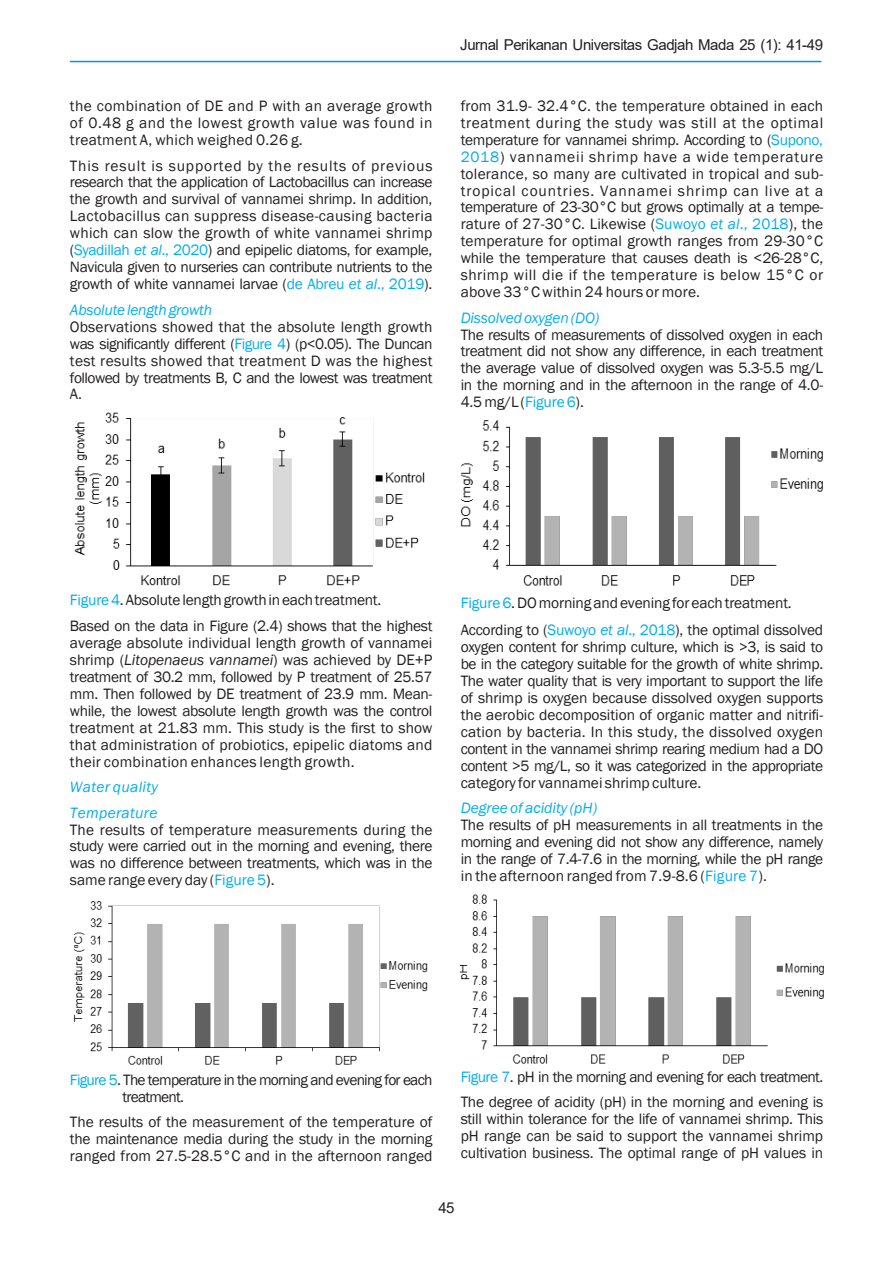
<style>
.page{position:relative;width:893px;height:1263px;background:#fff}
.page>*{position:absolute;margin:0;border:0;box-sizing:border-box;transform-origin:0 0}
.Isi{font:15.45px/17px "Franklin Gothic";letter-spacing:-.005em;color:#231f20;text-align:justify}
.Isi-2{font:15.45px/16.8px "Franklin Gothic";letter-spacing:-.025em;color:#231f20}
.Isi-3{font:15.45px/17px "Franklin Gothic";letter-spacing:-.035em;color:#231f20}
.Isi-4{font:15.45px/17px "Franklin Gothic";letter-spacing:-.03em;color:#231f20}
.Isi-5{font:15.45px "Franklin Gothic";letter-spacing:.02em;color:#231f20}
.Isi-6{font:15.45px "Franklin Gothic";letter-spacing:-.05em;color:#231f20}
.Isi-7{font:italic 15.45px "Franklin Gothic";color:#00aeef}
.Isi-8{font:15.45px "Franklin Gothic";letter-spacing:-.04em;color:#231f20}
.Isi-9{font:15.45px "Franklin Gothic";letter-spacing:.055em;color:#231f20}
.Isi-10{font:15.45px "Franklin Gothic";letter-spacing:.06em;color:#231f20}
.Isi-11{font:15.45px "Franklin Gothic";letter-spacing:.035em;color:#231f20}
.Isi-12{font:15.45px "Franklin Gothic";letter-spacing:.025em;color:#231f20}
.Isi-13{font:15.45px "Franklin Gothic";letter-spacing:.04em;color:#231f20}
.Isi-14{font:italic 15.45px "Franklin Gothic";letter-spacing:.02em;color:#00aeef}
.t1{font:15px "Arial";letter-spacing:-.03em;color:#231f20}
.s1{color:#00aeef}
.s2{font-style:italic;color:#00aeef}
.s3{font-style:italic}
</style>
<div class="page">
<img style="left:75px;top:412px;width:350px;height:174px">
<img style="left:74px;top:901px;width:354px;height:164px">
<img style="left:461px;top:420px;width:362px;height:166px">
<img style="left:460px;top:894px;width:364px;height:170px">
<hr style="left:70px;top:61px;width:751px;height:1px;background:#0097db">
<p class="Isi-12" style="left:70px;top:96px;width:364px">the combination of DE and P with an average growth</p>
<p class="Isi-13" style="left:70px;top:113px;width:364px">of 0.48 g and the lowest growth value was found in</p>
<p class="Isi-5" style="left:70px;top:130px;width:234px">treatment A, which weighed 0.26 g.</p>
<p class="Isi-9" style="left:70px;top:156px;width:364px">This result is supported by the results of previous</p>
<p class="Isi" style="left:70px;top:174px;width:364px">research that the application of Lactobacillus can increase the growth and survival of vannamei shrimp. In addition, Lactobacillus can suppress disease-causing bacteria</p>
<p class="Isi" style="left:70px;top:225px;width:364px">which can slow the growth of white vannamei shrimp (<span class="s1">Syadillah</span> <span class="s2">et al</span><span class="s1">., 2020</span>) and epipelic diatoms, for example, Navicula given to nurseries can contribute nutrients to the growth of white vannamei larvae (<span class="s1">de Abreu</span> <span class="s2">et al</span><span class="s1">., 2019</span>).</p>
<p class="Isi-7" style="left:70px;top:300px;width:144px">Absolute length growth</p>
<p class="Isi" style="left:70px;top:318px;width:364px">Observations showed that the absolute length growth</p>
<p class="Isi-3" style="left:70px;top:335px;width:364px">was significantly different (<span class="s1">Figure 4</span>) (p&lt;0.05). The Duncan</p>
<p class="Isi-3" style="left:70px;top:352px;width:364px">test results showed that treatment D was the highest followed by treatments B, C and the lowest was treatment</p>
<p class="Isi" style="left:70px;top:386px;width:13px">A.</p>
<p class="t1" style="left:460px;top:35px;width:364px">Jurnal Perikanan Universitas Gadjah Mada 25 (1): 41-49</p>
<p class="Isi" style="left:461px;top:97px;width:364px">from 31.9- 32.4°C. the temperature obtained in each</p>
<p class="Isi" style="left:461px;top:114px;width:364px">treatment during the study was still at the optimal temperature for vannamei shrimp. According to (<span class="s1">Supono, 2018</span>) vannameii shrimp have a wide temperature tolerance, so many are cultivated in tropical and sub-</p>
<p class="Isi-10" style="left:461px;top:181px;width:364px">tropical countries. Vannamei shrimp can live at a</p>
<p class="Isi" style="left:461px;top:199px;width:364px">temperature of 23-30°C but grows optimally at a tempe&shy;rature of 27-30°C. Likewise (<span class="s1">Suwoyo</span> <span class="s2">et al</span><span class="s1">., 2018</span>), the temperature for optimal growth ranges from 29-30°C</p>
<p class="Isi" style="left:461px;top:250px;width:364px">while the temperature that causes death is &lt;26-28°C,</p>
<p class="Isi-11" style="left:461px;top:266px;width:364px">shrimp will die if the temperature is below 15°C or</p>
<p class="Isi" style="left:461px;top:284px;width:241px">above 33°C within 24 hours or more.</p>
<p class="Isi-7" style="left:461px;top:308px;width:140px">Dissolved oxygen (DO)</p>
<p class="Isi-2" style="left:461px;top:326px;width:364px">The results of measurements of dissolved oxygen in each treatment did not show any difference, in each treatment</p>
<p class="Isi" style="left:461px;top:360px;width:364px">the average value of dissolved oxygen was 5.3-5.5 mg/L in the morning and in the afternoon in the range of 4.0-</p>
<p class="Isi" style="left:461px;top:393px;width:125px">4.5 mg/L (<span class="s1">Figure 6</span>).</p>
<p class="Isi" style="left:70px;top:592px;width:313px"><span class="s1">Figure 4</span>. Absolute length growth in each treatment.</p>
<p class="Isi" style="left:70px;top:618px;width:364px">Based on the data in Figure (2.4) shows that the highest average absolute individual length growth of vannamei shrimp (<span class="s3">Litopenaeus vannamei</span>) was achieved by DE+P</p>
<p class="Isi" style="left:70px;top:668px;width:364px">treatment of 30.2 mm, followed by P treatment of 25.57 mm. Then followed by DE treatment of 23.9 mm. Mean&shy;while, the lowest absolute length growth was the control treatment at 21.83 mm. This study is the first to show</p>
<p class="Isi" style="left:70px;top:736px;width:364px">that administration of probiotics, epipelic diatoms and</p>
<p class="Isi-5" style="left:70px;top:752px;width:286px">their combination enhances length growth.</p>
<p class="Isi-14" style="left:70px;top:777px;width:90px">Water quality</p>
<p class="Isi-14" style="left:70px;top:803px;width:89px">Temperature</p>
<p class="Isi" style="left:70px;top:821px;width:364px">The results of temperature measurements during the</p>
<p class="Isi-2" style="left:70px;top:838px;width:364px">study were carried out in the morning and evening, there</p>
<p class="Isi" style="left:70px;top:855px;width:364px">was no difference between treatments, which was in the same range every day (<span class="s1">Figure 5</span>).</p>
<p class="Isi" style="left:461px;top:595px;width:333px"><span class="s1">Figure 6</span>. DO morning and evening for each treatment.</p>
<p class="Isi" style="left:461px;top:622px;width:364px">According to (<span class="s1">Suwoyo</span> <span class="s2">et al</span><span class="s1">., 2018</span>), the optimal dissolved oxygen content for shrimp culture, which is &gt;3, is said to</p>
<p class="Isi-2" style="left:461px;top:656px;width:364px">be in the category suitable for the growth of white shrimp.<br>The water quality that is very important to support the life</p>
<p class="Isi" style="left:461px;top:690px;width:364px">of shrimp is oxygen because dissolved oxygen supports</p>
<p class="Isi" style="left:461px;top:706px;width:364px">the aerobic decomposition of organic matter and nitrifi&shy;cation by bacteria. In this study, the dissolved oxygen</p>
<p class="Isi" style="left:461px;top:740px;width:364px">content in the vannamei shrimp rearing medium had a DO content &gt;5 mg/L, so it was categorized in the appropriate category for vannamei shrimp culture.</p>
<p class="Isi-7" style="left:461px;top:798px;width:138px">Degree of acidity (pH)</p>
<p class="Isi-4" style="left:461px;top:817px;width:364px">The results of pH measurements in all treatments in the morning and evening did not show any difference, namely</p>
<p class="Isi-4" style="left:461px;top:851px;width:364px">in the range of 7.4-7.6 in the morning, while the pH range</p>
<p class="Isi" style="left:461px;top:868px;width:308px">in the afternoon ranged from 7.9-8.6 (<span class="s1">Figure 7</span>).</p>
<p class="Isi-6" style="left:70px;top:1070px;width:364px"><span class="s1">Figure 5</span>. The temperature in the morning and evening for each</p>
<p class="Isi-6" style="left:122px;top:1087px;width:63px">treatment.</p>
<p class="Isi" style="left:70px;top:1114px;width:364px">The results of the measurement of the temperature of</p>
<p class="Isi" style="left:70px;top:1131px;width:364px">the maintenance media during the study in the morning ranged from 27.5-28.5°C and in the afternoon ranged</p>
<p class="Isi-8" style="left:461px;top:1067px;width:364px"><span class="s1">Figure 7</span>. pH in the morning and evening for each treatment.</p>
<p class="Isi" style="left:461px;top:1094px;width:364px">The degree of acidity (pH) in the morning and evening is still within tolerance for the life of vannamei shrimp. This</p>
<p class="Isi" style="left:461px;top:1128px;width:364px">pH range can be said to support the vannamei shrimp</p>
<p class="Isi" style="left:461px;top:1144px;width:364px">cultivation business. The optimal range of pH values in</p>
<p class="t1" style="left:438px;top:1198px;width:17px">45</p>
</div>
